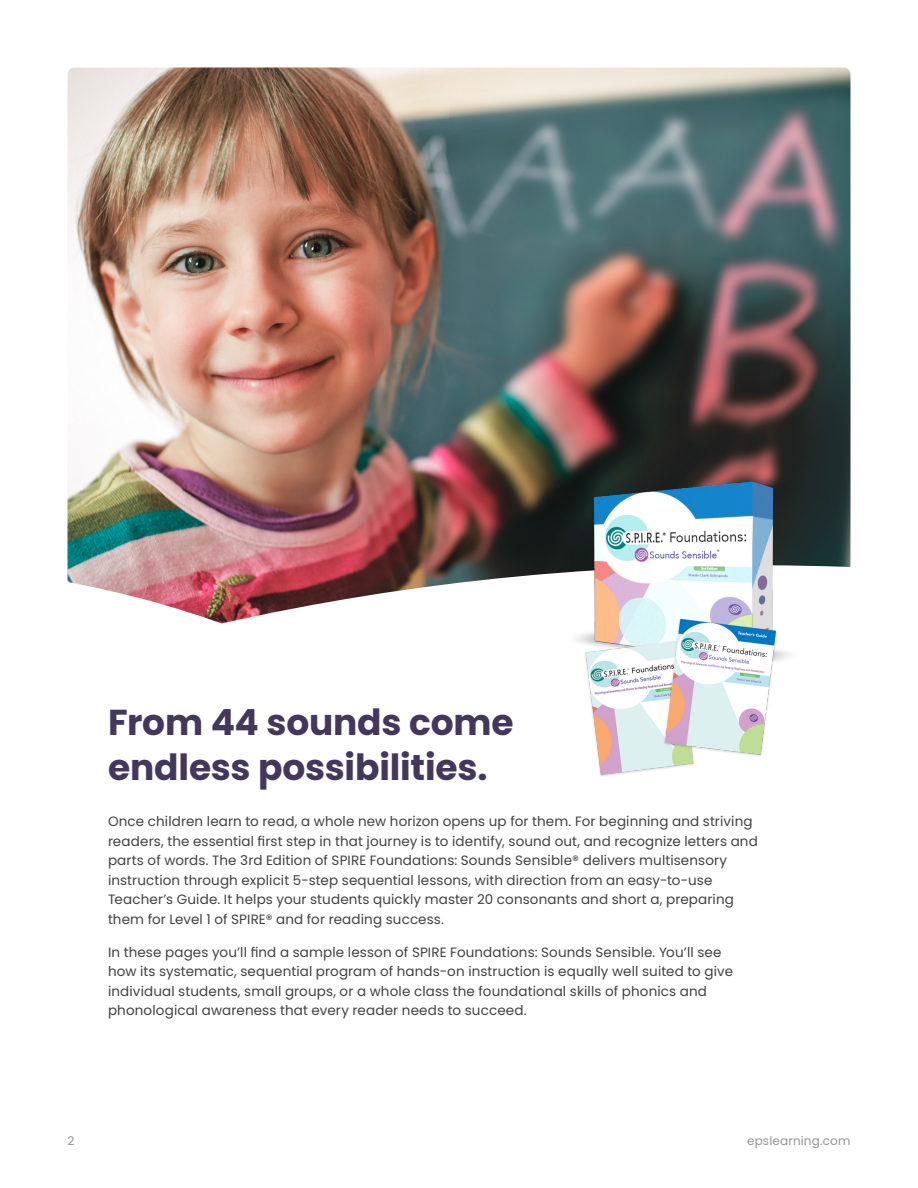
<style>
.page{position:relative;width:918px;height:1188px;background:#fff}
.page>*{position:absolute;margin:0;border:0;box-sizing:border-box;transform-origin:0 0}
.t1{font:700 36px/45px "Poppins";letter-spacing:-.005em;color:#43375e}
.t2{font:13.5px/19.5px "Poppins";letter-spacing:.01em;color:#414042}
.t3{font:12px "Poppins";letter-spacing:.015em;color:#939598}
</style>
<div class="page">
<img style="left:68px;top:68px;width:782px;height:555px">
<img style="left:549px;top:465px;width:272px;height:311px">
<h1 class="t1" style="left:108px;top:700px;width:407px">From 44 sounds come endless possibilities.</h1>
<p class="t2" style="left:108px;top:812px;width:651px">Once children learn to read, a whole new horizon opens up for them. For beginning and striving readers, the essential first step in that journey is to identify, sound out, and recognize letters and parts of words. The 3rd Edition of SPIRE Foundations: Sounds Sensible® delivers multisensory instruction through explicit 5-step sequential lessons, with direction from an easy-to-use Teacher’s Guide. It helps your students quickly master 20 consonants and short a, preparing them for Level 1 of SPIRE® and for reading success.</p>
<p class="t2" style="left:108px;top:942px;width:627px">In these pages you’ll find a sample lesson of SPIRE Foundations: Sounds Sensible. You’ll see how its systematic, sequential program of hands-on instruction is equally well suited to give individual students, small groups, or a whole class the foundational skills of phonics and phonological awareness that every reader needs to succeed.</p>
<p class="t3" style="left:68px;top:1134px;width:8px">2</p>
<p class="t3" style="left:747px;top:1134px;width:105px">epslearning.com</p>
</div>
